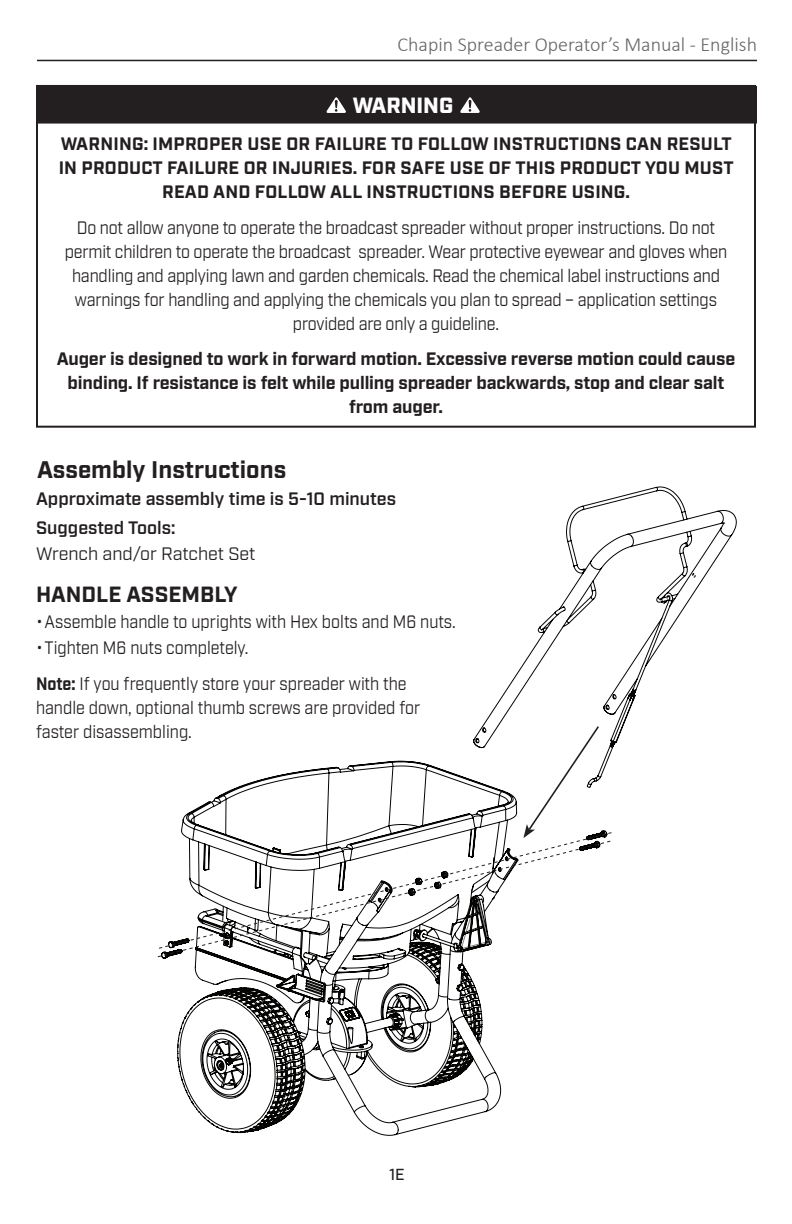
<style>
.page{position:relative;width:792px;height:1224px;background:#fff}
.page>*{position:absolute;margin:0;border:0;box-sizing:border-box;transform-origin:0 0}
.t1{font:700 24px "Industry";color:#231f20}
.t2{font:700 22px "Industry";color:#231f20}
.t3{font:900 22px "Industry";color:#fff}
.t4{font:300 20px "Calibri";color:#656568}
.t5{font:18px/24px "Industry";letter-spacing:-.01em;color:#231f20;scale:.9 1}
.t6{font:700 18px/24px "Industry";letter-spacing:.01em;color:#231f20;text-align:center}
.t7{font:700 18px/24px "Industry";letter-spacing:-.01em;color:#231f20;text-align:center}
.t8{font:600 18px "Industry";color:#231f20}
.t9{font:18px "Industry";letter-spacing:-.01em;color:#231f20}
.t10{font:500 16px "Industry";color:#231f20}
.s1{font-weight:700}
</style>
<div class="page">
<hr style="left:37px;top:60px;width:720px;height:1px;background:#231f20">
<div style="left:39px;top:87px;width:717px;height:36px;background:#231f20"></div>
<div style="left:38px;top:86px;width:719px;height:38px;border:2px solid #231f20"></div>
<svg style="left:460px;top:97px;width:20px;height:16px"></svg>
<svg style="left:326px;top:97px;width:20px;height:16px"></svg>
<div style="left:36px;top:85px;width:720px;height:343px;border:2px solid #231f20"></div>
<svg style="left:162px;top:486px;width:575px;height:650px"></svg>
<svg style="left:162px;top:832px;width:450px;height:117px"></svg>
<svg style="left:157px;top:840px;width:454px;height:118px"></svg>
<svg style="left:523px;top:724px;width:78px;height:114px"></svg>
<p class="t4" style="left:398px;top:32px;width:361px">Chapin Spreader Operator’s Manual - English</p>
<p class="t3" style="left:353px;top:92px;width:102px">WARNING</p>
<p class="t6" style="left:59px;top:133px;width:677px">WARNING: IMPROPER USE OR FAILURE TO FOLLOW INSTRUCTIONS CAN RESULT<br>IN PRODUCT FAILURE OR INJURIES. FOR SAFE USE OF THIS PRODUCT YOU MUST<br>READ AND FOLLOW ALL INSTRUCTIONS BEFORE USING.</p>
<p class="t5" style="left:65px;top:216px;width:738px;text-align:center">Do not allow anyone to operate the broadcast spreader without proper instructions. Do not permit children to operate the broadcast spreader. Wear protective eyewear and gloves when handling and applying lawn and garden chemicals. Read the chemical label instructions and warnings for handling and applying the chemicals you plan to spread – application settings provided are only a guideline.</p>
<p class="t7" style="left:57px;top:348px;width:680px">Auger is designed to work in forward motion. Excessive reverse motion could cause binding. If resistance is felt while pulling spreader backwards, stop and clear salt from auger.</p>
<h1 class="t1" style="left:37px;top:456px;width:251px">Assembly Instructions</h1>
<p class="t8" style="left:36px;top:489px;width:362px">Approximate assembly time is 5-10 minutes</p>
<p class="t8" style="left:36px;top:517px;width:141px">Suggested Tools:</p>
<p class="t9" style="left:36px;top:543px;width:221px">Wrench and/or Ratchet Set</p>
<p class="t2" style="left:36px;top:581px;width:203px">HANDLE ASSEMBLY</p>
<p class="t5" style="left:36px;top:610px;width:468px">•Assemble handle to uprights with Hex bolts and M6 nuts.</p>
<p class="t5" style="left:36px;top:630px;width:413px;line-height:36px">•Tighten M6 nuts completely.<br><span class="s1">Note:</span> If you frequently store your spreader with the</p>
<p class="t5" style="left:36px;top:696px;width:429px">handle down, optional thumb screws are provided for faster disassembling.</p>
<p class="t10" style="left:389px;top:1165px;width:17px">1E</p>
</div>
